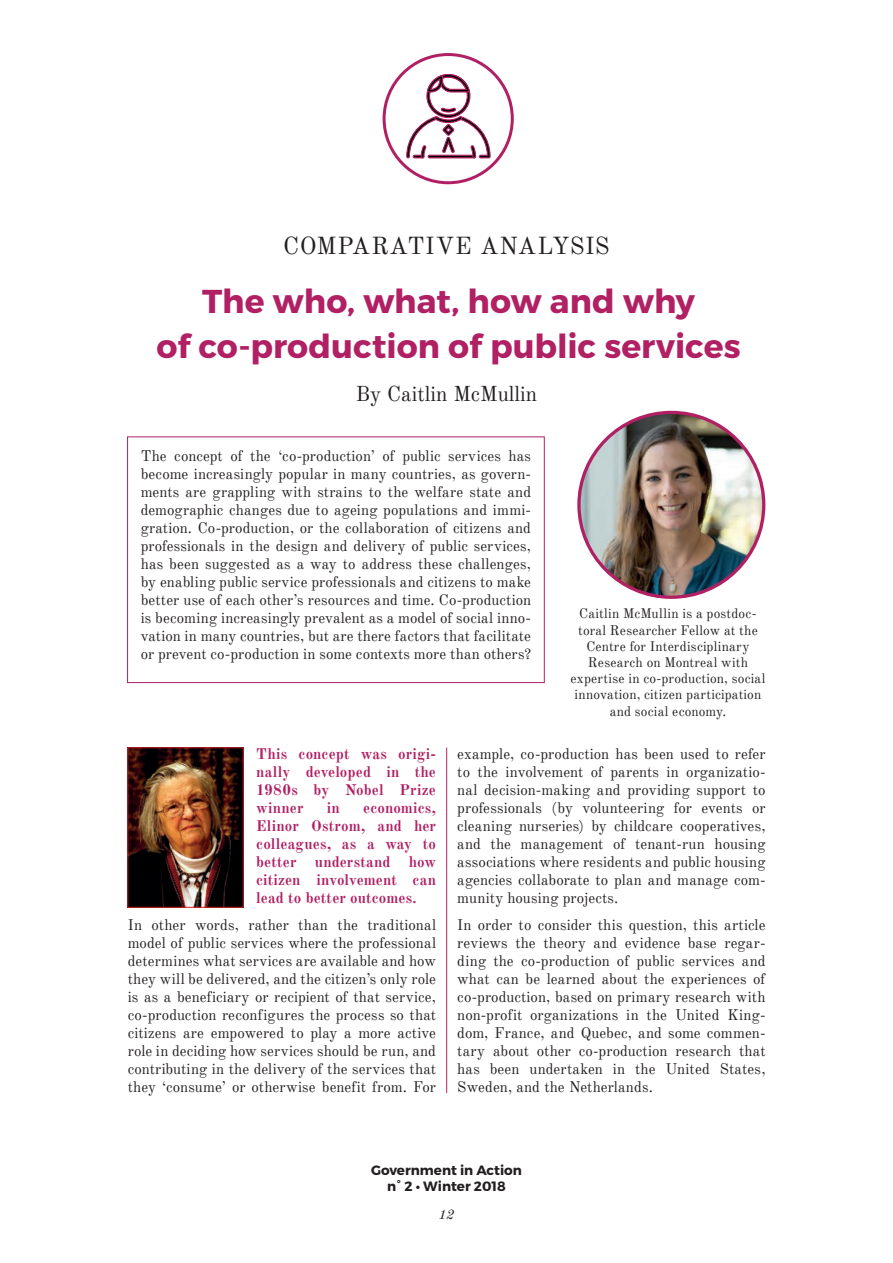
<style>
.page{position:relative;width:893px;height:1263px;background:#fff}
.page>*{position:absolute;margin:0;border:0;box-sizing:border-box;transform-origin:0 0}
.t1{font:700 33px/45px "Montserrat";color:#b02063;text-align:center}
.t2{font:24px "Old Standard TT";letter-spacing:.02em;color:#231f20}
.t3{font:21px "Old Standard TT";color:#231f20}
.t4{font:15px/18px "Old Standard TT";letter-spacing:.01em;color:#231f20;text-align:justify}
.t5{font:700 15px/18px "Old Standard TT";letter-spacing:.01em;color:#b02063;text-align:justify}
.t6{font:13.5px/16.2px "Old Standard TT";letter-spacing:.015em;color:#231f20;text-align:center}
.t7{font:700 13.5px/16.2px "Montserrat";color:#231f20;text-align:center}
.t8{font:italic 13.5px "Old Standard TT";color:#231f20}
</style>
<div class="page">
<hr style="left:446px;top:747px;width:1px;height:346px;background:#b02063">
<div style="left:127px;top:436px;width:418px;height:247px;border:1px solid #b02063"></div>
<img style="left:130px;top:749px;width:111px;height:156px">
<img style="left:579px;top:412px;width:185px;height:185px;border-radius:92px">
<svg style="left:406px;top:74px;width:85px;height:85px"></svg>
<div style="left:383px;top:53px;width:131px;height:131px;border:3px solid #b02063;border-radius:50%"></div>
<h2 class="t2" style="left:283px;top:231px;width:328px">COMPARATIVE ANALYSIS</h2>
<h1 class="t1" style="left:157px;top:279px;width:586px">The who, what, how and why<br>of co-production of public services</h1>
<h3 class="t3" style="left:356px;top:381px;width:183px">By Caitlin McMullin</h3>
<p class="t4" style="left:141px;top:447px;width:392px">The concept of the ‘co-production’ of public services has become increasingly popular in many countries, as govern&shy;ments are grappling with strains to the welfare state and demographic changes due to ageing populations and immi&shy;gration. Co-production, or the collaboration of citizens and professionals in the design and delivery of public services, has been suggested as a way to address these challenges, by enabling public service professionals and citizens to make better use of each other’s resources and time. Co-production is becoming increasingly prevalent as a model of social inno&shy;vation in many countries, but are there factors that facilitate or prevent co-production in some contexts more than others?</p>
<p class="t6" style="left:571px;top:606px;width:196px">Caitlin McMullin is a postdoc&shy;toral Researcher Fellow at the<br>Centre for Interdisciplinary<br>Research on Montreal with expertise in co-production, social innovation, citizen participation and social economy.</p>
<p class="t5" style="left:256px;top:745px;width:181px">This concept was origi&shy;nally developed in the 1980s by Nobel Prize winner</p>
<p class="t5" style="left:256px;top:799px;width:181px;text-indent:107px">economics, Elinor Ostrom, and her colleagues, as a way to better understand how citizen involvement can lead to better outcomes.</p>
<p class="t4" style="left:128px;top:916px;width:310px">In other words, rather than the traditional model of public services where the professional determines what services are available and how they will be delivered, and the citizen’s only role is as a beneficiary or recipient of that service, co-production reconfigures the process so that citizens are empowered to play a more active role in deciding how services should be run, and contributing in the delivery of the services that they ‘consume’ or otherwise benefit from. For</p>
<p class="t5" style="left:327px;top:799px;width:15px">in</p>
<p class="t4" style="left:457px;top:745px;width:310px">example, co-production has been used to refer to the involvement of parents in organizatio&shy;nal decision-making and providing support to professionals (by volunteering for events or cleaning nurseries) by childcare cooperatives, and the management of tenant-run housing associations where residents and public housing agencies collaborate to plan and manage com&shy;munity housing projects.</p>
<p class="t4" style="left:457px;top:916px;width:310px">In order to consider this question, this article reviews the theory and evidence base regar&shy;ding the co-production of public services and what can be learned about the experiences of co-production, based on primary research with non-profit organizations in the United King&shy;dom, France, and Quebec, and some commen&shy;tary about other co-production research that has been undertaken in the United States, Sweden, and the Netherlands.</p>
<p class="t7" style="left:371px;top:1162px;width:152px">Government in Action n° 2 • Winter 2018</p>
<p class="t8" style="left:439px;top:1206px;width:17px">12</p>
</div>
